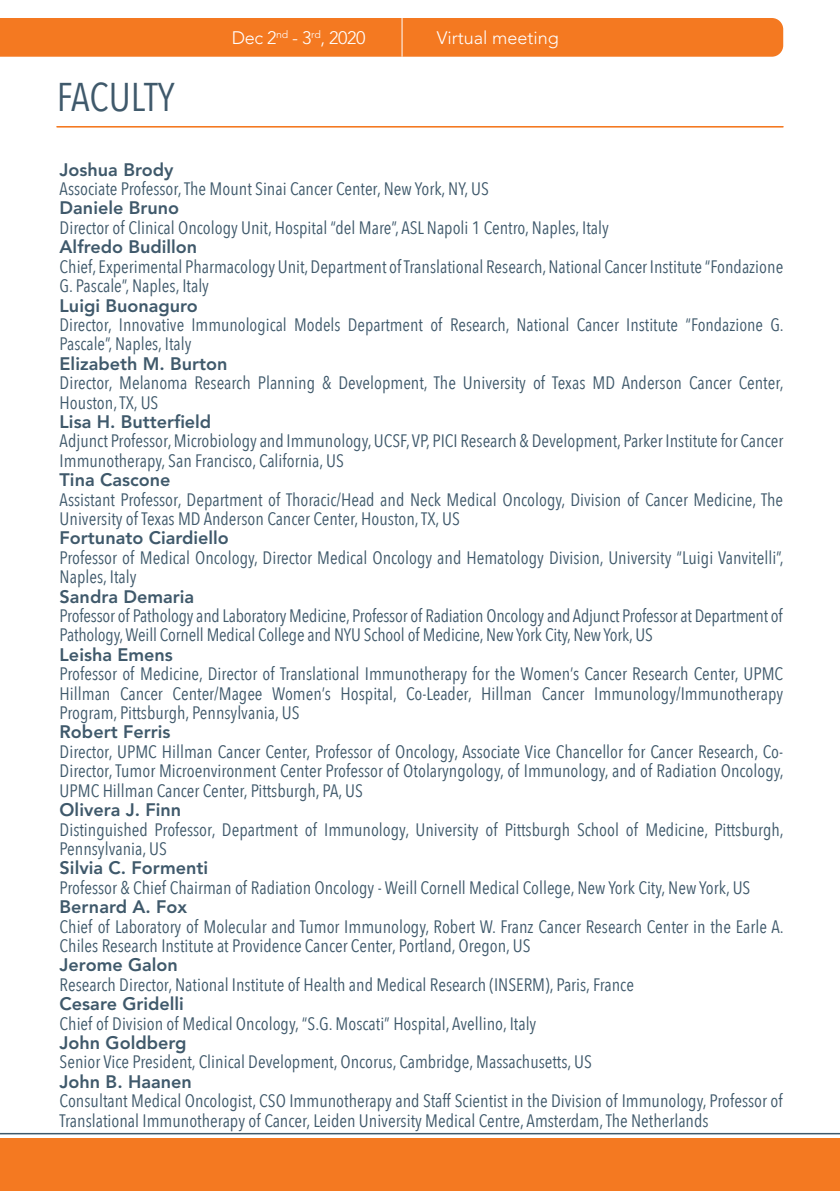
<style>
.page{position:relative;width:840px;height:1191px;background:#fff}
.page>*{position:absolute;margin:0;border:0;box-sizing:border-box;transform-origin:0 0}
.t1{font:40px "Avenir Next Condensed";letter-spacing:-.005em;color:#3f596b}
.t2{font:18px/19.4px "Avenir Next Condensed";color:#3f596b}
.t3{font:800 18px "Avenir LT Std";color:#3f596b}
.t4{font:300 18px "Avenir LT Std";color:#fff}
</style>
<div class="page">
<div style="left:0;top:18px;width:782px;height:39px;background:#f47921"></div>
<hr style="left:0;top:1133px;width:839px;height:1px;background:#3f596b">
<div style="left:0;top:1138px;width:839px;height:53px;background:#f47921"></div>
<svg style="left:57px;top:126px;width:725px;height:1px"></svg>
<hr style="left:401px;top:4px;width:1px;height:53px;background:#fff">
<p class="t1" style="left:57px;top:63px;width:119px">FACULTY</p>
<p class="t4" style="left:232px;top:27px;width:135px">Dec 2<sup>nd</sup> - 3<sup>rd</sup>, 2020</p>
<p class="t4" style="left:436px;top:27px;width:124px">Virtual meeting</p>
<p class="t3" style="left:60px;top:159px;width:115px">Joshua Brody</p>
<p class="t2" style="left:60px;top:178px;width:430px">Associate Professor, The Mount Sinai Cancer Center, New York, NY, US</p>
<p class="t3" style="left:60px;top:198px;width:121px">Daniele Bruno</p>
<p class="t2" style="left:60px;top:217px;width:550px">Director of Clinical Oncology Unit, Hospital “del Mare”, ASL Napoli 1 Centro, Naples, Italy</p>
<p class="t3" style="left:60px;top:236px;width:139px">Alfredo Budillon</p>
<p class="t2" style="left:60px;top:256px;width:724px">Chief, Experimental Pharmacology Unit, Department of Translational Research, National Cancer Institute “Fondazione<br>G. Pascale”, Naples, Italy</p>
<p class="t3" style="left:60px;top:295px;width:140px">Luigi Buonaguro</p>
<p class="t2" style="left:60px;top:314px;width:725px">Director, Innovative Immunological Models Department of Research, National Cancer Institute “Fondazione G.<br>Pascale”, Naples, Italy</p>
<p class="t3" style="left:60px;top:353px;width:169px">Elizabeth M. Burton</p>
<p class="t2" style="left:60px;top:372px;width:725px">Director, Melanoma Research Planning &amp; Development, The University of Texas MD Anderson Cancer Center,<br>Houston, TX, US</p>
<p class="t3" style="left:60px;top:411px;width:153px">Lisa H. Butterfield</p>
<p class="t2" style="left:60px;top:430px;width:724px">Adjunct Professor, Microbiology and Immunology, UCSF, VP, PICI Research &amp; Development, Parker Institute for Cancer<br>Immunotherapy, San Francisco, California, US</p>
<p class="t3" style="left:60px;top:469px;width:112px">Tina Cascone</p>
<p class="t2" style="left:60px;top:489px;width:724px">Assistant Professor, Department of Thoracic/Head and Neck Medical Oncology, Division of Cancer Medicine, The<br>University of Texas MD Anderson Cancer Center, Houston, TX, US</p>
<p class="t3" style="left:60px;top:527px;width:171px">Fortunato Ciardiello</p>
<p class="t2" style="left:60px;top:547px;width:725px">Professor of Medical Oncology, Director Medical Oncology and Hematology Division, University “Luigi Vanvitelli”,<br>Naples, Italy</p>
<p class="t3" style="left:60px;top:586px;width:136px">Sandra Demaria</p>
<p class="t2" style="left:60px;top:605px;width:724px">Professor of Pathology and Laboratory Medicine, Professor of Radiation Oncology and Adjunct Professor at Department of<br>Pathology, Weill Cornell Medical College and NYU School of Medicine, New York City, New York, US</p>
<p class="t3" style="left:60px;top:644px;width:114px">Leisha Emens</p>
<p class="t2" style="left:60px;top:663px;width:724px;text-align:justify">Professor of Medicine, Director of Translational Immunotherapy for the Women’s Cancer Research Center, UPMC Hillman Cancer Center/Magee Women’s Hospital, Co-Leader, Hillman Cancer Immunology/Immunotherapy Program, Pittsburgh, Pennsylvania, US</p>
<p class="t3" style="left:60px;top:721px;width:112px">Robert Ferris</p>
<p class="t2" style="left:60px;top:741px;width:725px;text-align:justify">Director, UPMC Hillman Cancer Center, Professor of Oncology, Associate Vice Chancellor for Cancer Research, Co-Director, Tumor Microenvironment Center Professor of Otolaryngology, of Immunology, and of Radiation Oncology, UPMC Hillman Cancer Center, Pittsburgh, PA, US</p>
<p class="t3" style="left:60px;top:799px;width:123px">Olivera J. Finn</p>
<p class="t2" style="left:60px;top:818px;width:725px">Distinguished Professor, Department of Immunology, University of Pittsburgh School of Medicine, Pittsburgh,<br>Pennsylvania, US</p>
<p class="t3" style="left:60px;top:857px;width:150px">Silvia C. Formenti</p>
<p class="t2" style="left:60px;top:877px;width:692px">Professor &amp; Chief Chairman of Radiation Oncology - Weill Cornell Medical College, New York City, New York, US</p>
<p class="t3" style="left:60px;top:896px;width:129px">Bernard A. Fox</p>
<p class="t2" style="left:60px;top:915px;width:725px">Chief of Laboratory of Molecular and Tumor Immunology, Robert W. Franz Cancer Research Center in the Earle A.<br>Chiles Research Institute at Providence Cancer Center, Portland, Oregon, US</p>
<p class="t3" style="left:60px;top:954px;width:119px">Jerome Galon</p>
<p class="t2" style="left:60px;top:974px;width:575px">Research Director, National Institute of Health and Medical Research (INSERM), Paris, France</p>
<p class="t3" style="left:60px;top:993px;width:126px">Cesare Gridelli</p>
<p class="t2" style="left:60px;top:1012px;width:478px">Chief of Division of Medical Oncology, “S.G. Moscati” Hospital, Avellino, Italy</p>
<p class="t3" style="left:60px;top:1032px;width:128px">John Goldberg</p>
<p class="t2" style="left:60px;top:1051px;width:533px">Senior Vice President, Clinical Development, Oncorus, Cambridge, Massachusetts, US</p>
<p class="t3" style="left:60px;top:1071px;width:133px">John B. Haanen</p>
<p class="t2" style="left:60px;top:1090px;width:724px">Consultant Medical Oncologist, CSO Immunotherapy and Staff Scientist in the Division of Immunology, Professor of<br>Translational Immunotherapy of Cancer, Leiden University Medical Centre, Amsterdam, The Netherlands</p>
</div>
